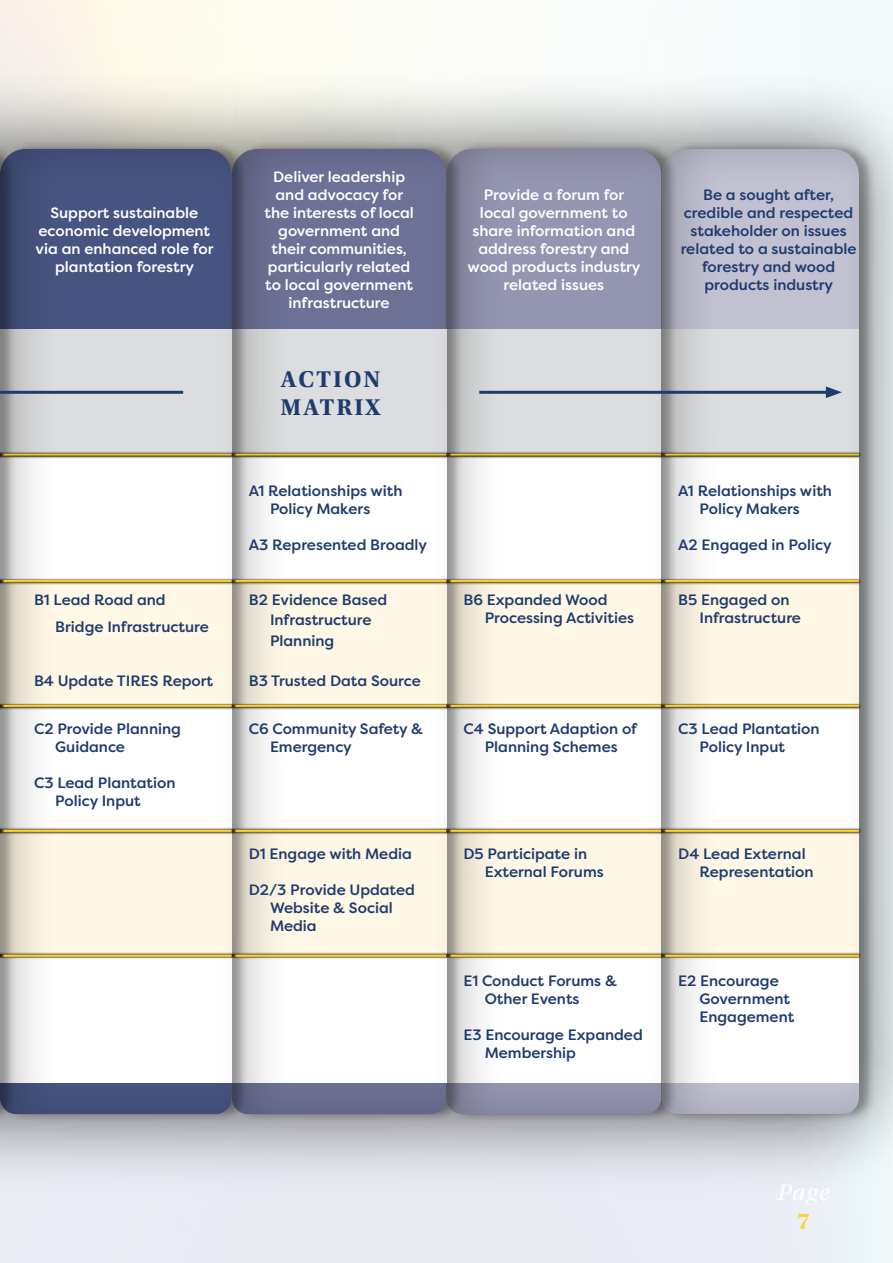
<style>
.page{position:relative;width:893px;height:1263px;background:#fff}
.page>*{position:absolute;margin:0;border:0;box-sizing:border-box;transform-origin:0 0}
.t1{font:700 24px/28.8px "Utopia Std";letter-spacing:.085em;color:#1e3b6e}
.t2{font:700 24px "Utopia Std";color:#ffd22a}
.t3{font:500 15px/18px "Filson Pro";color:#1e3b6e}
.t4{font:500 15px/18px "Filson Pro";color:#fff;text-align:center}
</style>
<div class="page">
<div style="left:0;top:69px;width:893px;height:1125px;background:#000;opacity:.54"></div>
<div style="left:661px;top:141px;width:215px;height:981px;background:#000;opacity:.3"></div>
<div style="left:658px;top:148px;width:202px;height:968px;background:#000;opacity:.2"></div>
<div style="left:447px;top:141px;width:231px;height:981px;background:#000;opacity:.3"></div>
<div style="left:444px;top:148px;width:218px;height:968px;background:#000;opacity:.2"></div>
<div style="left:232px;top:141px;width:231px;height:981px;background:#000;opacity:.3"></div>
<div style="left:224px;top:148px;width:223px;height:968px;background:#000;opacity:.2"></div>
<div style="left:0;top:141px;width:249px;height:981px;background:#000;opacity:.3"></div>
<div style="left:0;top:148px;width:232px;height:968px;background:#000;opacity:.2"></div>
<div style="left:0;top:141px;width:17px;height:981px;background:#000;opacity:.3"></div>
<svg style="left:1px;top:149px;width:858px;height:181px;background:#7b809e"></svg>
<svg style="left:1px;top:1082px;width:858px;height:32px;background:#7b7f9c"></svg>
<hr style="left:0;top:148px;width:1px;height:968px;background:#000;opacity:.2">
<hr style="left:0;top:391px;width:183px;height:3px;background:#1e3b6e">
<hr style="left:479px;top:391px;width:353px;height:3px;background:#1e3b6e">
<svg style="left:826px;top:386px;width:16px;height:12px"></svg>
<div style="left:658px;top:451px;width:205px;height:510px;background:#000;opacity:.75"></div>
<div style="left:444px;top:451px;width:222px;height:510px;background:#000;opacity:.75"></div>
<div style="left:229px;top:451px;width:222px;height:510px;background:#000;opacity:.75"></div>
<div style="left:0;top:451px;width:237px;height:510px;background:#000;opacity:.75"></div>
<div style="left:0;top:451px;width:5px;height:510px;background:#000;opacity:.75"></div>
<p class="t4" style="left:36px;top:203px;width:179px">Support sustainable economic development via an enhanced role for plantation forestry</p>
<p class="t3" style="left:55px;top:586px;width:155px;line-height:26.8px;text-indent:-21px">B1 Lead Road and<br>Bridge Infrastructure</p>
<p class="t3" style="left:34px;top:671px;width:181px">B4 Update TIRES Report</p>
<p class="t3" style="left:55px;top:719px;width:127px;text-indent:-21px">C2 Provide Planning<br>Guidance</p>
<p class="t3" style="left:55px;top:773px;width:122px;text-indent:-21px">C3 Lead Plantation<br>Policy Input</p>
<p class="t4" style="left:264px;top:167px;width:151px">Deliver leadership and advocacy for the interests of local government and their communities, particularly related to local government infrastructure</p>
<h1 class="t1" style="left:281px;top:365px;width:101px">ACTION<br>MATRIX</h1>
<p class="t3" style="left:270px;top:482px;width:134px;text-indent:-21px">A1 Relationships with<br>Policy Makers</p>
<p class="t3" style="left:249px;top:536px;width:180px">A3 Represented Broadly</p>
<p class="t3" style="left:270px;top:590px;width:119px;line-height:20.1px;text-indent:-21px">B2 Evidence Based<br>Infrastructure<br>Planning</p>
<p class="t3" style="left:249px;top:671px;width:174px">B3 Trusted Data Source</p>
<p class="t3" style="left:270px;top:719px;width:155px;text-indent:-21px">C6 Community Safety &amp;<br>Emergency</p>
<p class="t3" style="left:249px;top:845px;width:165px">D1 Engage with Media</p>
<p class="t3" style="left:270px;top:881px;width:147px;text-indent:-21px">D2/3 Provide Updated<br>Website &amp; Social<br>Media</p>
<p class="t4" style="left:468px;top:185px;width:174px">Provide a forum for local government to share information and address forestry and wood products industry related issues</p>
<p class="t3" style="left:681px;top:185px;width:177px;text-align:center">Be a sought after, credible and respected stakeholder on issues related to a sustainable forestry and wood products industry</p>
<p class="t3" style="left:485px;top:591px;width:151px;text-indent:-21px">B6 Expanded Wood<br>Processing Activities</p>
<p class="t3" style="left:699px;top:482px;width:134px;text-indent:-21px">A1 Relationships with<br>Policy Makers</p>
<p class="t3" style="left:678px;top:536px;width:155px">A2 Engaged in Policy</p>
<p class="t3" style="left:699px;top:591px;width:103px;text-indent:-21px">B5 Engaged on<br>Infrastructure</p>
<p class="t3" style="left:463px;top:719px;width:175px;text-align:center">C4 Support Adaption of<br>Planning Schemes</p>
<p class="t3" style="left:485px;top:845px;width:120px;text-indent:-21px">D5 Participate in<br>External Forums</p>
<p class="t3" style="left:699px;top:719px;width:122px;text-indent:-21px">C3 Lead Plantation<br>Policy Input</p>
<p class="t3" style="left:699px;top:845px;width:116px;text-indent:-21px">D4 Lead External<br>Representation</p>
<p class="t3" style="left:485px;top:971px;width:134px;text-indent:-21px">E1 Conduct Forums &amp;<br>Other Events</p>
<p class="t3" style="left:485px;top:1025px;width:160px;text-indent:-21px">E3 Encourage Expanded<br>Membership</p>
<p class="t3" style="left:699px;top:971px;width:96px;text-indent:-21px">E2 Encourage<br>Government<br>Engagement</p>
<h1 class="t2" style="left:797px;top:1207px;width:14px">7</h1>
</div>
